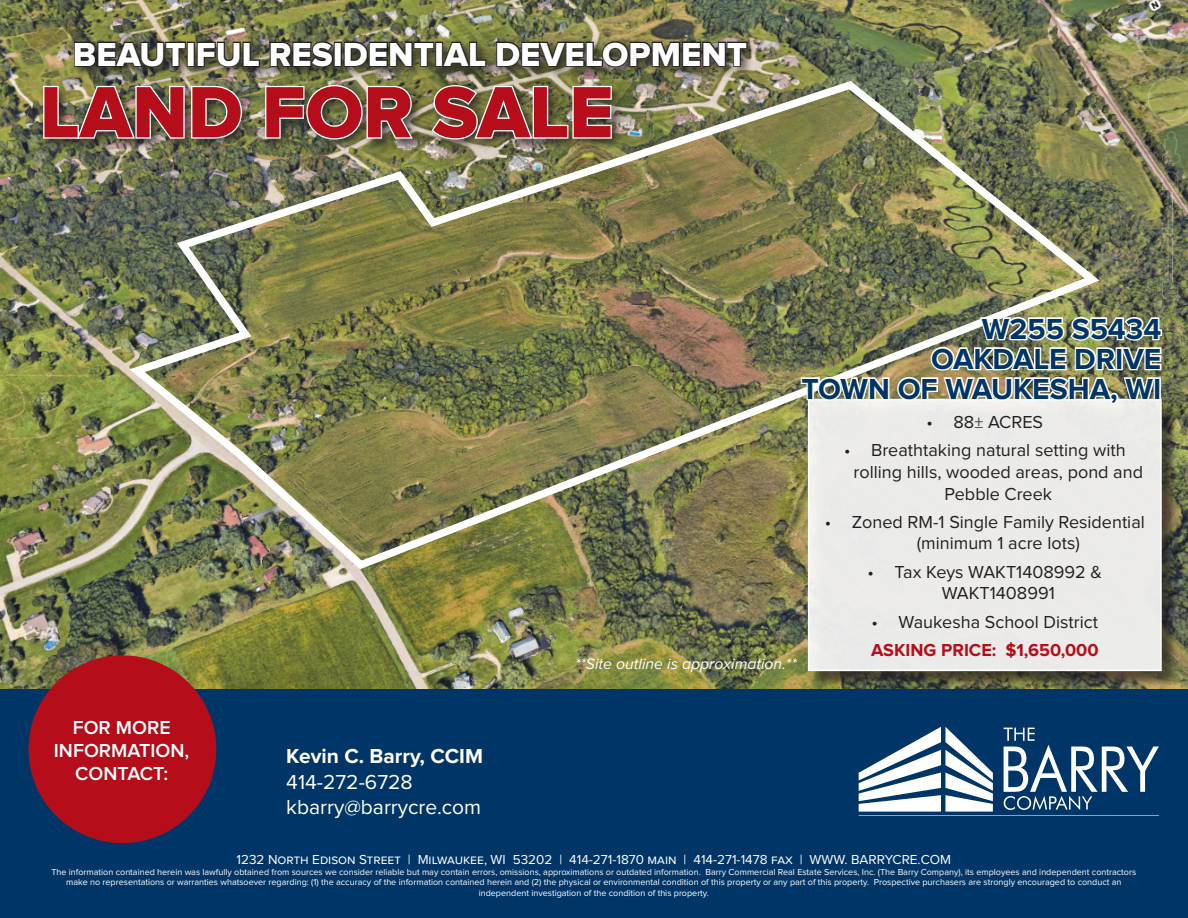
<style>
.page{position:relative;width:1188px;height:918px;background:#fff}
.page>*{position:absolute;margin:0;border:0;box-sizing:border-box;transform-origin:0 0}
.t1{font:75.3px "Proxima Nova Extrabld";color:#b50e1a}
.t2{font:34.5px "Proxima Nova Extrabld";color:#fff}
.t3{font:700 30px/30px "Proxima Nova";color:#003667;text-align:right}
.side_bar_bold_copy{font:21px/25.2px "Proxima Nova";color:#fff}
.t4{font:600 19.5px/23.4px "Proxima Nova";color:#fff;text-align:center}
.t5{font:18px/21.6px "Proxima Nova";color:#231f20}
.t6{font:700 18px "Proxima Nova";color:#b50e1a}
.t7{font:italic 15.75px "Proxima Nova";color:#fff}
.side_bar_copy{font:13.5px "Proxima Nova";color:#fff}
.side_bar_copy-2{font:9px/10.8px "Proxima Nova";color:#fff;text-align:center}
.s1{font-weight:700}
.s2{font-weight:300}
</style>
<div class="page">
<div style="left:0;top:688px;width:1188px;height:230px;background:#003667"></div>
<img style="left:0;top:0;width:1188px;height:688px">
<div style="left:40px;top:82px;width:585px;height:69px;background:#231f20;opacity:.75"></div>
<img style="left:42px;top:84px;width:85px;height:57px">
<div style="left:71px;top:38px;width:689px;height:41px;background:#231f20;opacity:.75"></div>
<svg style="left:73px;top:41px;width:114px;height:27px;background:#3f3d31"></svg>
<div style="left:187px;top:42px;width:8px;height:25px;border:2px solid #231f20"></div>
<svg style="left:196px;top:41px;width:65px;height:27px;background:#494736"></svg>
<svg style="left:269px;top:40px;width:65px;height:28px;background:#3e3c30"></svg>
<div style="left:334px;top:42px;width:8px;height:25px;border:2px solid #231f20"></div>
<svg style="left:343px;top:41px;width:92px;height:27px;background:#3c3b2e"></svg>
<div style="left:435px;top:42px;width:8px;height:25px;border:2px solid #231f20"></div>
<svg style="left:441px;top:41px;width:46px;height:27px"></svg>
<svg style="left:495px;top:39px;width:253px;height:29px;background:#4b4736"></svg>
<div style="left:809px;top:400px;width:371px;height:289px;background:#231f20;opacity:.75"></div>
<div style="left:809px;top:400px;width:352px;height:270px;background:#ebebe9"></div>
<div style="left:808px;top:399px;width:354px;height:272px;border:2px solid #fff"></div>
<svg style="left:859px;top:727px;width:134px;height:85px"></svg>
<svg style="left:1004px;top:728px;width:155px;height:82px"></svg>
<hr style="left:859px;top:815px;width:300px;height:1px;background:#fff">
<div style="left:29px;top:655px;width:187px;height:188px;background:#b50e1a;border-radius:50%"></div>
<img style="left:127px;top:77px;width:980px;height:497px">
<img style="left:799px;top:312px;width:365px;height:95px">
<div style="left:1154px;top:377px;width:7px;height:23px;border:3px solid #fff"></div>
<p class="t2" style="left:73px;top:38px;width:676px">BEAUTIFUL RESIDENTIAL DEVELOPMENT</p>
<p class="t1" style="left:40px;top:78px;width:575px">LAND FOR SALE</p>
<p class="t3" style="left:931px;top:315px;width:232px">W255 S5434<br>OAKDALE DRIVE</p>
<p class="t3" style="left:801px;top:375px;width:361px">TOWN OF WAUKESHA, WI</p>
<p class="t4" style="left:73px;top:716px;width:99px">FOR MORE</p>
<p class="t4" style="left:54px;top:740px;width:137px">INFORMATION,<br>CONTACT:</p>
<p class="side_bar_bold_copy" style="left:286px;top:745px;width:198px"><span class="s1">Kevin C. Barry, CCIM<br></span>414-272-6728 kbarry@barrycre.com</p>
<p class="t7" style="left:575px;top:656px;width:223px">**Site outline is approximation.**</p>
<p class="t5" style="left:927px;top:412px;width:118px">• 88<span class="s2">±</span> ACRES</p>
<p class="t5" style="left:844px;top:440px;width:283px">• Breathtaking natural setting with</p>
<p class="t5" style="left:854px;top:462px;width:291px">rolling hills, wooded areas, pond and</p>
<p class="t5" style="left:945px;top:484px;width:109px">Pebble Creek</p>
<p class="t5" style="left:917px;top:512px;width:230px;text-indent:-92px">• Zoned RM-1 Single Family Residential (minimum 1 acre lots)</p>
<p class="t5" style="left:942px;top:562px;width:162px;text-indent:-74px">• Tax Keys WAKT1408992 &amp;<br>WAKT1408991</p>
<p class="t5" style="left:872px;top:612px;width:228px">• Waukesha School District</p>
<p class="t6" style="left:871px;top:642px;width:229px">ASKING PRICE: $1,650,000</p>
<p class="side_bar_copy" style="left:237px;top:853px;width:716px">1232 North Edison Street | Milwaukee, WI 53202 | 414-271-1870 main | 414-271-1478 fax | WWW. BARRYCRE.COM</p>
<p class="side_bar_copy-2" style="left:51px;top:867px;width:1086px">The information contained herein was lawfully obtained from sources we consider reliable but may contain errors, omissions, approximations or outdated information. Barry Commercial Real Estate Services, Inc. (The Barry Company), its employees and independent contractors make no representations or warranties whatsoever regarding: (1) the accuracy of the information contained herein and (2) the physical or environmental condition of this property or any part of this property. Prospective purchasers are strongly encouraged to conduct an independent investigation of the condition of this property.</p>
</div>
